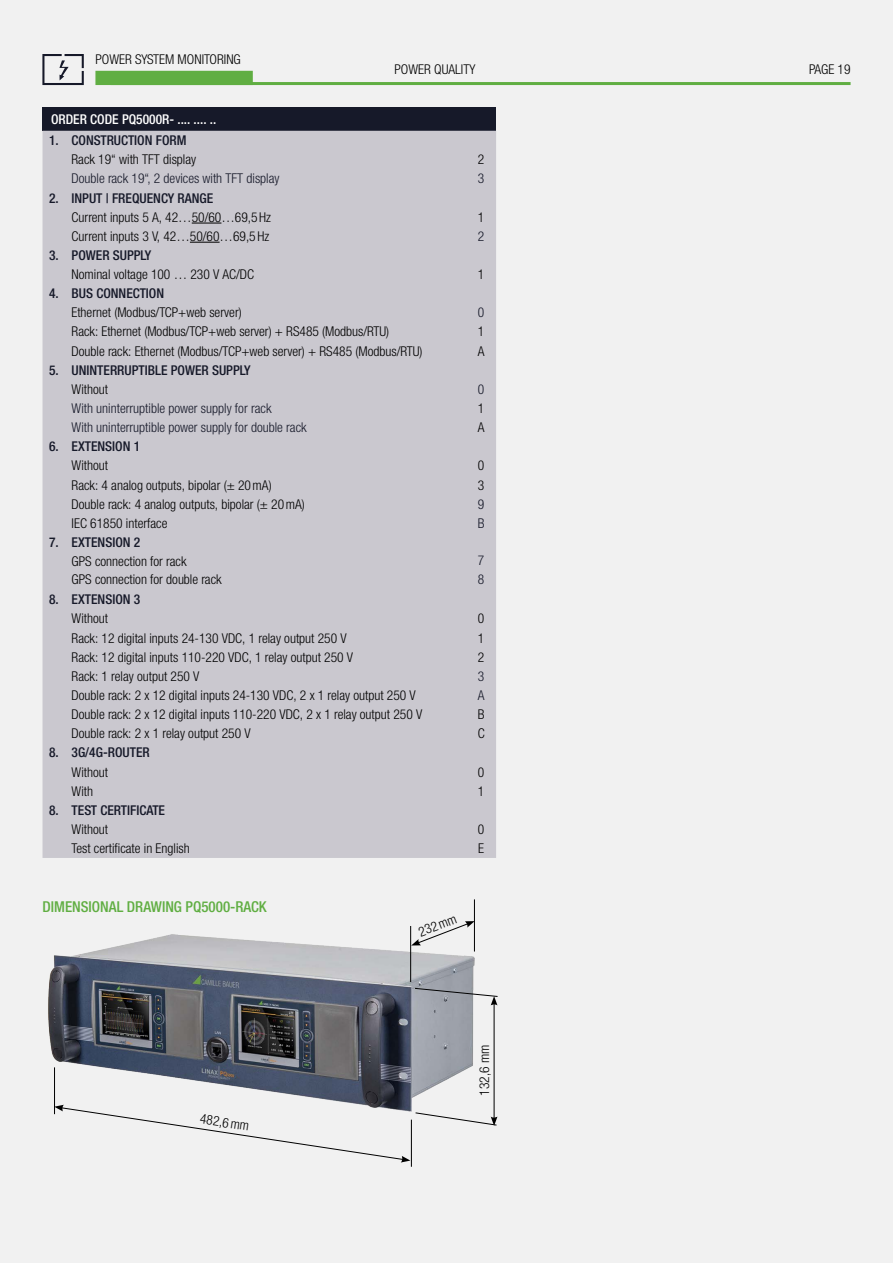
<style>
.page{position:relative;width:893px;height:1263px;background:#f1f1f1}
.page>*{position:absolute;margin:0;border:0;box-sizing:border-box;transform-origin:0 0}
.t1{font:500 condensed 15px "Helvetica Neue LTW1 G";color:#60ae42}
.t2{font:300 condensed 13.5px "Helvetica Neue LTW1 G";color:#000}
.t3{font:500 condensed 13.5px "Helvetica Neue LTW1 G";color:#161929}
.t4{font:300 condensed 13.5px "Helvetica Neue LT Pro";color:#161929}
.t5{font:300 condensed 13.5px "Helvetica Neue LTW1 G";color:#161929}
.t6{font:500 condensed 13.5px "Helvetica Neue LTW1 G";color:#fff}
</style>
<div class="page">
<hr style="left:111px;top:82px;width:739px;height:3px;background:#60ae42">
<div style="left:95px;top:71px;width:158px;height:14px;background:#60ae42"></div>
<svg style="left:42px;top:54px;width:42px;height:31px"></svg>
<div style="left:43px;top:107px;width:453px;height:24px;background:#161929"></div>
<div style="left:43px;top:131px;width:453px;height:727px;background:#cac8cf"></div>
<svg style="left:192px;top:223px;width:29px;height:1px"></svg>
<hr style="left:190px;top:242px;width:30px;height:1px;background:#000">
<svg style="left:411px;top:921px;width:63px;height:8px"></svg>
<hr style="left:494px;top:1003px;width:1px;height:116px;background:#000">
<svg style="left:113px;top:1105px;width:384px;height:57px"></svg>
<hr style="left:411px;top:1120px;width:1px;height:47px;background:#000">
<hr style="left:474px;top:899px;width:1px;height:52px;background:#000">
<img style="left:48px;top:929px;width:430px;height:187px">
<svg style="left:414px;top:988px;width:84px;height:17px"></svg>
<hr style="left:410px;top:926px;width:1px;height:56px;background:#000">
<p class="t2" style="left:95px;top:51px;width:147px">POWER SYSTEM MONITORING</p>
<p class="t2" style="left:394px;top:62px;width:82px">POWER QUALITY</p>
<p class="t2" style="left:809px;top:62px;width:43px">PAGE 19</p>
<p class="t6" style="left:51px;top:111px;width:167px">ORDER CODE PQ5000R- .... .... ..</p>
<p class="t3" style="left:49px;top:132px;width:139px">1. CONSTRUCTION FORM</p>
<p class="t2" style="left:72px;top:152px;width:126px">Rack 19“ with TFT display</p>
<p class="t2" style="left:478px;top:152px;width:8px">2</p>
<p class="t5" style="left:72px;top:171px;width:209px">Double rack 19“, 2 devices with TFT display</p>
<p class="t5" style="left:478px;top:171px;width:8px">3</p>
<p class="t3" style="left:49px;top:190px;width:166px">2. INPUT | FREQUENCY RANGE</p>
<p class="t2" style="left:72px;top:209px;width:201px">Current inputs 5 A, 42…50/60…69,5Hz</p>
<p class="t2" style="left:478px;top:209px;width:8px">1</p>
<p class="t2" style="left:72px;top:228px;width:199px">Current inputs 3 V, 42…50/60…69,5Hz</p>
<p class="t5" style="left:478px;top:228px;width:8px">2</p>
<p class="t3" style="left:49px;top:247px;width:104px">3. POWER SUPPLY</p>
<p class="t2" style="left:72px;top:266px;width:184px">Nominal voltage 100 … 230 V AC/DC</p>
<p class="t2" style="left:478px;top:266px;width:8px">1</p>
<p class="t3" style="left:49px;top:285px;width:117px">4. BUS CONNECTION</p>
<p class="t2" style="left:72px;top:305px;width:172px">Ethernet (Modbus/TCP+web server)</p>
<p class="t5" style="left:478px;top:305px;width:8px">0</p>
<p class="t2" style="left:72px;top:324px;width:319px">Rack: Ethernet (Modbus/TCP+web server) + RS485 (Modbus/RTU)</p>
<p class="t2" style="left:478px;top:324px;width:8px">1</p>
<p class="t2" style="left:72px;top:343px;width:352px">Double rack: Ethernet (Modbus/TCP+web server) + RS485 (Modbus/RTU)</p>
<p class="t2" style="left:478px;top:343px;width:8px">A</p>
<p class="t3" style="left:49px;top:362px;width:203px">5. UNINTERRUPTIBLE POWER SUPPLY</p>
<p class="t2" style="left:72px;top:381px;width:38px">Without</p>
<p class="t5" style="left:478px;top:381px;width:8px">0</p>
<p class="t4" style="left:72px;top:400px;width:201px">With uninterruptible power supply for rack</p>
<p class="t2" style="left:478px;top:400px;width:8px">1</p>
<p class="t4" style="left:72px;top:420px;width:237px">With uninterruptible power supply for double rack</p>
<p class="t2" style="left:478px;top:419px;width:8px">A</p>
<p class="t3" style="left:49px;top:438px;width:93px">6. EXTENSION 1</p>
<p class="t2" style="left:72px;top:458px;width:38px">Without</p>
<p class="t2" style="left:478px;top:458px;width:8px">0</p>
<p class="t2" style="left:72px;top:477px;width:202px">Rack: 4 analog outputs, bipolar (± 20mA)</p>
<p class="t2" style="left:478px;top:477px;width:8px">3</p>
<p class="t2" style="left:72px;top:496px;width:235px">Double rack: 4 analog outputs, bipolar (± 20mA)</p>
<p class="t5" style="left:478px;top:496px;width:8px">9</p>
<p class="t2" style="left:72px;top:515px;width:97px">IEC 61850 interface</p>
<p class="t5" style="left:478px;top:515px;width:8px">B</p>
<p class="t3" style="left:49px;top:534px;width:93px">7. EXTENSION 2</p>
<p class="t2" style="left:72px;top:553px;width:116px">GPS connection for rack</p>
<p class="t5" style="left:478px;top:552px;width:8px">7</p>
<p class="t2" style="left:72px;top:571px;width:152px">GPS connection for double rack</p>
<p class="t5" style="left:478px;top:571px;width:8px">8</p>
<p class="t3" style="left:49px;top:591px;width:93px">8. EXTENSION 3</p>
<p class="t2" style="left:72px;top:611px;width:38px">Without</p>
<p class="t2" style="left:478px;top:611px;width:8px">0</p>
<p class="t2" style="left:72px;top:630px;width:277px">Rack: 12 digital inputs 24-130 VDC, 1 relay output 250 V</p>
<p class="t2" style="left:478px;top:630px;width:8px">1</p>
<p class="t2" style="left:72px;top:649px;width:283px">Rack: 12 digital inputs 110-220 VDC, 1 relay output 250 V</p>
<p class="t2" style="left:478px;top:649px;width:8px">2</p>
<p class="t2" style="left:72px;top:668px;width:129px">Rack: 1 relay output 250 V</p>
<p class="t5" style="left:478px;top:668px;width:8px">3</p>
<p class="t2" style="left:72px;top:687px;width:346px">Double rack: 2 x 12 digital inputs 24-130 VDC, 2 x 1 relay output 250 V</p>
<p class="t5" style="left:478px;top:687px;width:8px">A</p>
<p class="t2" style="left:72px;top:706px;width:352px">Double rack: 2 x 12 digital inputs 110-220 VDC, 2 x 1 relay output 250 V</p>
<p class="t2" style="left:478px;top:706px;width:8px">B</p>
<p class="t2" style="left:72px;top:726px;width:181px">Double rack: 2 x 1 relay output 250 V</p>
<p class="t2" style="left:478px;top:726px;width:9px">C</p>
<p class="t3" style="left:49px;top:744px;width:102px">8. 3G/4G-ROUTER</p>
<p class="t2" style="left:72px;top:764px;width:38px">Without</p>
<p class="t2" style="left:478px;top:764px;width:8px">0</p>
<p class="t2" style="left:72px;top:783px;width:23px">With</p>
<p class="t2" style="left:478px;top:783px;width:8px">1</p>
<p class="t3" style="left:49px;top:802px;width:118px">8. TEST CERTIFICATE</p>
<p class="t2" style="left:72px;top:821px;width:38px">Without</p>
<p class="t2" style="left:478px;top:821px;width:8px">0</p>
<p class="t2" style="left:72px;top:840px;width:120px">Test certificate in English</p>
<p class="t2" style="left:478px;top:840px;width:7px">E</p>
<p class="t1" style="left:43px;top:897px;width:226px">DIMENSIONAL DRAWING PQ5000-RACK</p>
<p class="t2" style="left:202px;top:1111px;width:51px;rotate:9deg">482,6mm</p>
<p class="t2" style="left:416px;top:925px;width:41px;rotate:-21deg">232mm</p>
<p class="t2" style="left:476px;top:1096px;width:52px;rotate:-90deg">132,6 mm</p>
</div>
